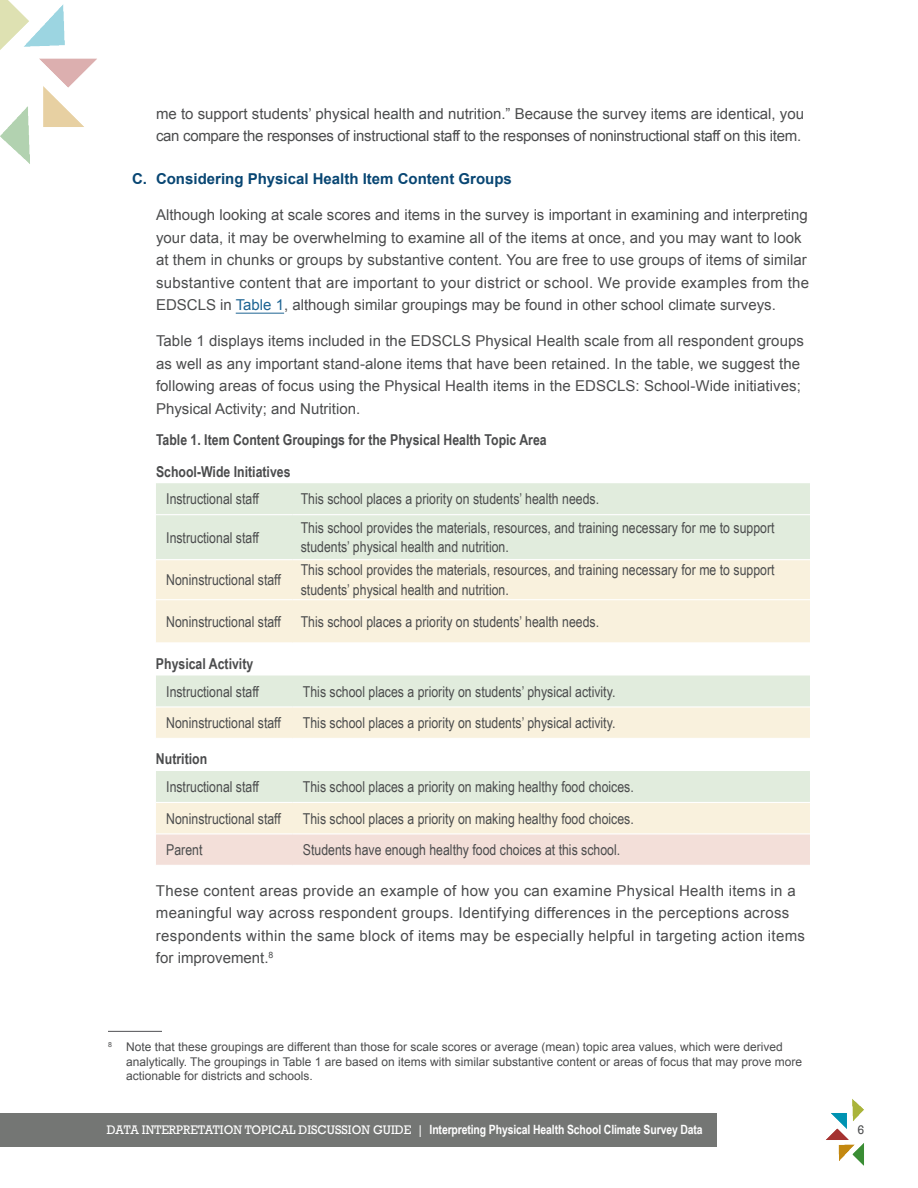
<style>
.page{position:relative;width:918px;height:1188px;background:#fff}
.page>*{position:absolute;margin:0;border:0;box-sizing:border-box;transform-origin:0 0}
.t1{font:15px/22.5px "Arial";letter-spacing:.005em;color:#4b4c4d}
.t2{font:15px/19.5px "Arial Narrow";color:#4b4c4d}
.t3{font:15px/22.5px "Arial";letter-spacing:-.02em;color:#4b4c4d}
.t4{font:700 15px "Arial Narrow";color:#4b4c4d}
.t5{font:700 15px "Arial";color:#084673}
.t6{font:700 12.75px "Arial Narrow";letter-spacing:-.01em;color:#fff}
.t7{font:12.75px "Rockwell";color:#4b4c4d}
.t8{font:12px/14.4px "Arial";color:#4b4c4d}
.s1{color:#1e6493}
.s2{font-family:"Rockwell";font-weight:400}
</style>
<div class="page">
<div style="left:0;top:1113px;width:716px;height:34px;background:#747674"></div>
<img style="left:0;top:0;width:97px;height:164px">
<img style="left:826px;top:1099px;width:38px;height:67px">
<hr style="left:236px;top:313px;width:48px;height:1px;background:#1e6493">
<div style="left:156px;top:483px;width:654px;height:76px;background:#e1ecdd"></div>
<div style="left:156px;top:560px;width:654px;height:82px;background:#f9f1dd"></div>
<hr style="left:156px;top:514px;width:137px;height:1px;background:#fff">
<hr style="left:156px;top:599px;width:137px;height:1px;background:#fff">
<hr style="left:293px;top:599px;width:517px;height:1px;background:#fff">
<hr style="left:293px;top:514px;width:517px;height:1px;background:#fff">
<svg style="left:156px;top:676px;width:654px;height:62px;background:#edeedd"></svg>
<hr style="left:156px;top:706px;width:137px;height:2px;background:#fff">
<hr style="left:293px;top:706px;width:517px;height:2px;background:#fff">
<svg style="left:156px;top:771px;width:654px;height:94px;background:#eee9db"></svg>
<hr style="left:156px;top:802px;width:137px;height:1px;background:#fff">
<hr style="left:293px;top:802px;width:517px;height:1px;background:#fff">
<hr style="left:156px;top:833px;width:137px;height:1px;background:#fff">
<hr style="left:293px;top:833px;width:517px;height:1px;background:#fff">
<hr style="left:108px;top:1031px;width:54px;height:1px;background:#636366">
<p class="t3" style="left:156px;top:103px;width:650px">me to support students’ physical health and nutrition.” Because the survey items are identical, you can compare the responses of instructional staff to the responses of noninstructional staff on this item.</p>
<p class="t5" style="left:132px;top:169px;width:381px">C. Considering Physical Health Item Content Groups</p>
<p class="t1" style="left:156px;top:204px;width:655px">Although looking at scale scores and items in the survey is important in examining and interpreting your data, it may be overwhelming to examine all of the items at once, and you may want to look at them in chunks or groups by substantive content. You are free to use groups of items of similar substantive content that are important to your district or school. We provide examples from the EDSCLS in <span class="s1">Table 1</span>, although similar groupings may be found in other school climate surveys.</p>
<p class="t1" style="left:156px;top:330px;width:650px">Table 1 displays items included in the EDSCLS Physical Health scale from all respondent groups as well as any important stand-alone items that have been retained. In the table, we suggest the following areas of focus using the Physical Health items in the EDSCLS: School-Wide initiatives; Physical Activity; and Nutrition.</p>
<p class="t4" style="left:156px;top:429px;width:392px">Table 1. Item Content Groupings for the Physical Health Topic Area</p>
<p class="t4" style="left:156px;top:460px;width:136px">School-Wide Initiatives</p>
<p class="t2" style="left:166px;top:489px;width:94px">Instructional staff</p>
<p class="t2" style="left:301px;top:489px;width:300px">This school places a priority on students’ health needs.</p>
<p class="t2" style="left:166px;top:527px;width:94px">Instructional staff</p>
<p class="t2" style="left:301px;top:517px;width:475px">This school provides the materials, resources, and training necessary for me to support students’ physical health and nutrition.</p>
<p class="t2" style="left:166px;top:570px;width:116px">Noninstructional staff</p>
<p class="t2" style="left:301px;top:560px;width:475px">This school provides the materials, resources, and training necessary for me to support students’ physical health and nutrition.</p>
<p class="t2" style="left:166px;top:611px;width:116px">Noninstructional staff</p>
<p class="t2" style="left:301px;top:611px;width:300px">This school places a priority on students’ health needs.</p>
<p class="t4" style="left:156px;top:652px;width:99px">Physical Activity</p>
<p class="t2" style="left:166px;top:681px;width:94px">Instructional staff</p>
<p class="t2" style="left:303px;top:681px;width:314px">This school places a priority on students’ physical activity.</p>
<p class="t2" style="left:166px;top:713px;width:116px">Noninstructional staff</p>
<p class="t2" style="left:303px;top:713px;width:314px">This school places a priority on students’ physical activity.</p>
<p class="t4" style="left:156px;top:748px;width:53px">Nutrition</p>
<p class="t2" style="left:166px;top:777px;width:94px">Instructional staff</p>
<p class="t2" style="left:303px;top:777px;width:332px">This school places a priority on making healthy food choices.</p>
<p class="t2" style="left:166px;top:808px;width:116px">Noninstructional staff</p>
<p class="t2" style="left:303px;top:808px;width:332px">This school places a priority on making healthy food choices.</p>
<p class="t2" style="left:166px;top:839px;width:38px">Parent</p>
<p class="t2" style="left:303px;top:839px;width:319px">Students have enough healthy food choices at this school.</p>
<p class="t1" style="left:156px;top:880px;width:650px">These content areas provide an example of how you can examine Physical Health items in a meaningful way across respondent groups. Identifying differences in the perceptions across respondents within the same block of items may be especially helpful in targeting action items for improvement.<sup>8</sup></p>
<p class="t8" style="left:126px;top:1040px;width:678px;text-indent:-18px"><sup>8</sup> Note that these groupings are different than those for scale scores or average (mean) topic area values, which were derived analytically. The groupings in Table 1 are based on items with similar substantive content or areas of focus that may prove more actionable for districts and schools.</p>
<p class="t6" style="left:107px;top:1120px;width:597px"><span class="s2">DATA INTERPRETATION TOPICAL DISCUSSION GUIDE |</span> Interpreting Physical Health School Climate Survey Data</p>
<p class="t7" style="left:858px;top:1122px;width:8px">6</p>
</div>
